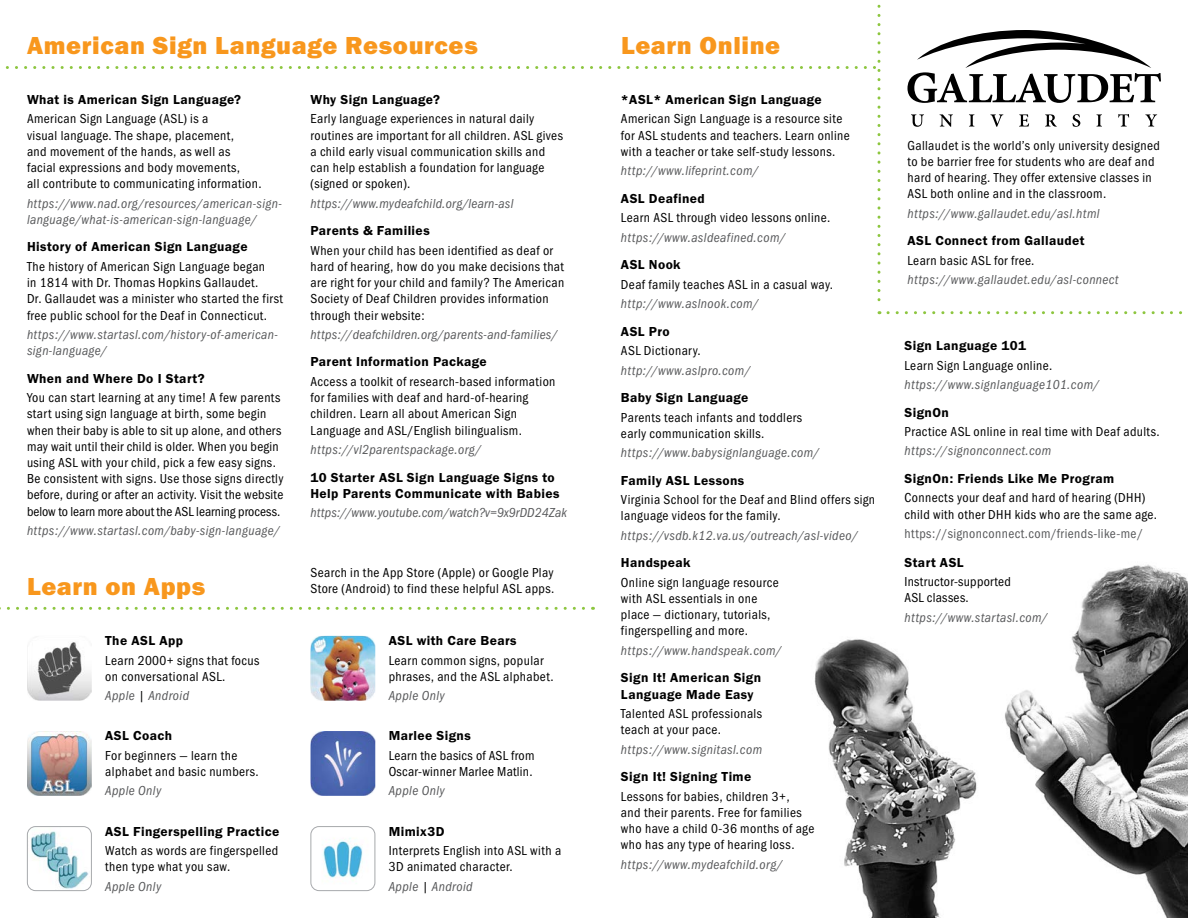
<style>
.page{position:relative;width:1188px;height:918px;background:#fff}
.page>*{position:absolute;margin:0;border:0;box-sizing:border-box;transform-origin:0 0}
.t1{font:25.5px "Franklin Gothic URW Hea";letter-spacing:.025em;color:#f8971d}
.t2{font:13.5px/16.2px "Franklin Gothic URW Con Boo";letter-spacing:.03em;color:#000}
.t3{font:13.5px/16.2px "Franklin Gothic URW Con Boo Ita";letter-spacing:.03em;color:#58595b}
.t4{font:13.5px/16.2px "Franklin Gothic URW Dem";letter-spacing:.03em;color:#000}
.t5{font:13.5px "Franklin Gothic URW Con Boo Ita";letter-spacing:.01em;color:#58595b}
.t6{font:13.5px "Franklin Gothic URW Con Boo";letter-spacing:.03em;color:#58595b}
.s1{color:#000}
</style>
<div class="page">
<img style="left:814px;top:639px;width:163px;height:279px">
<img style="left:1005px;top:564px;width:183px;height:354px">
<svg style="left:0;top:607px;width:584px;height:3px"></svg>
<img style="left:27px;top:642px;width:65px;height:59px">
<img style="left:27px;top:731px;width:65px;height:65px">
<svg style="left:27px;top:826px;width:65px;height:65px"></svg>
<img style="left:310px;top:636px;width:65px;height:65px">
<img style="left:310px;top:731px;width:65px;height:65px">
<svg style="left:310px;top:826px;width:66px;height:65px"></svg>
<svg style="left:5px;top:4px;width:1177px;height:310px"></svg>
<h1 class="t1" style="left:27px;top:29px;width:452px">American Sign Language Resources</h1>
<p class="t4" style="left:27px;top:91px;width:216px">What is American Sign Language?</p>
<p class="t2" style="left:27px;top:111px;width:236px">American Sign Language (ASL) is a<br>visual language. The shape, placement,<br>and movement of the hands, as well as facial expressions and body movements,<br>all contribute to communicating information.</p>
<p class="t3" style="left:27px;top:195px;width:256px">https://www.nad.org/resources/american-sign&shy;language/what-is-american-sign-language/</p>
<p class="t4" style="left:27px;top:239px;width:222px">History of American Sign Language</p>
<p class="t2" style="left:27px;top:258px;width:258px">The history of American Sign Language began<br>in 1814 with Dr. Thomas Hopkins Gallaudet.<br>Dr. Gallaudet was a minister who started the first free public school for the Deaf in Connecticut.</p>
<p class="t3" style="left:27px;top:327px;width:252px">https://www.startasl.com/history-of-american&shy;sign-language/</p>
<p class="t4" style="left:27px;top:370px;width:179px">When and Where Do I Start?</p>
<p class="t2" style="left:27px;top:389px;width:258px">You can start learning at any time! A few parents start using sign language at birth, some begin when their baby is able to sit up alone, and others may wait until their child is older. When you begin using ASL with your child, pick a few easy signs.<br>Be consistent with signs. Use those signs directly before, during or after an activity. Visit the website below to learn more about the ASL learning process.</p>
<p class="t3" style="left:27px;top:523px;width:254px">https://www.startasl.com/baby-sign-language/</p>
<p class="t4" style="left:310px;top:91px;width:131px">Why Sign Language?</p>
<p class="t2" style="left:310px;top:111px;width:254px">Early language experiences in natural daily routines are important for all children. ASL gives a child early visual communication skills and can help establish a foundation for language (signed or spoken).</p>
<p class="t3" style="left:310px;top:195px;width:204px">https://www.mydeafchild.org/learn-asl</p>
<p class="t4" style="left:310px;top:222px;width:121px">Parents &amp; Families</p>
<p class="t2" style="left:310px;top:242px;width:255px">When your child has been identified as deaf or hard of hearing, how do you make decisions that are right for your child and family? The American Society of Deaf Children provides information through their website:</p>
<p class="t3" style="left:310px;top:327px;width:248px">https://deafchildren.org/parents-and-families/</p>
<p class="t4" style="left:310px;top:354px;width:178px">Parent Information Package</p>
<p class="t2" style="left:310px;top:373px;width:246px">Access a toolkit of research-based information for families with deaf and hard-of-hearing children. Learn all about American Sign Language and ASL/English bilingualism.</p>
<p class="t3" style="left:310px;top:442px;width:172px">https://vl2parentspackage.org/</p>
<p class="t4" style="left:310px;top:469px;width:251px">10 Starter ASL Sign Language Signs to<br>Help Parents Communicate with Babies</p>
<p class="t5" style="left:310px;top:505px;width:258px">https://www.youtube.com/watch?v=9x9rDD24Zak</p>
<h1 class="t1" style="left:27px;top:570px;width:180px">Learn on Apps</h1>
<p class="t2" style="left:310px;top:564px;width:245px">Search in the App Store (Apple) or Google Play<br>Store (Android) to find these helpful ASL apps.</p>
<p class="t4" style="left:105px;top:632px;width:79px">The ASL App</p>
<p class="t2" style="left:105px;top:652px;width:156px">Learn 2000+ signs that focus on conversational ASL.</p>
<p class="t3" style="left:105px;top:688px;width:85px">Apple <span class="s1">|</span> Android</p>
<p class="t4" style="left:105px;top:728px;width:68px">ASL Coach</p>
<p class="t2" style="left:105px;top:747px;width:155px">For beginners — learn the alphabet and basic numbers.</p>
<p class="t3" style="left:105px;top:783px;width:58px">Apple Only</p>
<p class="t4" style="left:105px;top:823px;width:176px">ASL Fingerspelling Practice</p>
<p class="t2" style="left:105px;top:842px;width:174px">Watch as words are fingerspelled then type what you saw.</p>
<p class="t3" style="left:105px;top:878px;width:58px">Apple Only</p>
<p class="t4" style="left:389px;top:632px;width:129px">ASL with Care Bears</p>
<p class="t2" style="left:389px;top:652px;width:166px">Learn common signs, popular phrases, and the ASL alphabet.</p>
<p class="t3" style="left:389px;top:688px;width:58px">Apple Only</p>
<p class="t4" style="left:389px;top:728px;width:84px">Marlee Signs</p>
<p class="t2" style="left:389px;top:747px;width:147px">Learn the basics of ASL from<br>Oscar-winner Marlee Matlin.</p>
<p class="t3" style="left:389px;top:783px;width:58px">Apple Only</p>
<p class="t4" style="left:389px;top:823px;width:57px">Mimix3D</p>
<p class="t2" style="left:389px;top:842px;width:174px">Interprets English into ASL with a<br>3D animated character.</p>
<p class="t3" style="left:389px;top:878px;width:85px">Apple <span class="s1">|</span> Android</p>
<h1 class="t1" style="left:621px;top:29px;width:161px">Learn Online</h1>
<p class="t4" style="left:621px;top:91px;width:202px">*ASL* American Sign Language</p>
<p class="t2" style="left:621px;top:111px;width:230px">American Sign Language is a resource site for ASL students and teachers. Learn online with a teacher or take self-study lessons.</p>
<p class="t3" style="left:621px;top:163px;width:139px">http://www.lifeprint.com/</p>
<p class="t4" style="left:621px;top:190px;width:85px">ASL Deafined</p>
<p class="t2" style="left:621px;top:209px;width:211px">Learn ASL through video lessons online.</p>
<p class="t3" style="left:621px;top:229px;width:166px">https://www.asldeafined.com/</p>
<p class="t4" style="left:621px;top:256px;width:61px">ASL Nook</p>
<p class="t2" style="left:621px;top:276px;width:214px">Deaf family teaches ASL in a casual way.</p>
<p class="t3" style="left:621px;top:296px;width:139px">http://www.aslnook.com/</p>
<p class="t4" style="left:621px;top:323px;width:50px">ASL Pro</p>
<p class="t2" style="left:621px;top:342px;width:81px">ASL Dictionary.</p>
<p class="t3" style="left:621px;top:362px;width:131px">http://www.aslpro.com/</p>
<p class="t4" style="left:621px;top:389px;width:129px">Baby Sign Language</p>
<p class="t2" style="left:621px;top:409px;width:183px">Parents teach infants and toddlers early communication skills.</p>
<p class="t3" style="left:621px;top:445px;width:200px">https://www.babysignlanguage.com/</p>
<p class="t4" style="left:621px;top:472px;width:125px">Family ASL Lessons</p>
<p class="t2" style="left:621px;top:491px;width:256px">Virginia School for the Deaf and Blind offers sign language videos for the family.</p>
<p class="t3" style="left:621px;top:527px;width:238px">https://vsdb.k12.va.us/outreach/asl-video/</p>
<p class="t4" style="left:621px;top:555px;width:71px">Handspeak</p>
<p class="t2" style="left:621px;top:574px;width:159px">Online sign language resource with ASL essentials in one place — dictionary, tutorials, fingerspelling and more.</p>
<p class="t3" style="left:621px;top:642px;width:162px">https://www.handspeak.com/</p>
<p class="t4" style="left:621px;top:670px;width:142px">Sign It! American Sign<br>Language Made Easy</p>
<p class="t2" style="left:621px;top:705px;width:143px">Talented ASL professionals teach at your pace.</p>
<p class="t3" style="left:621px;top:741px;width:143px">https://www.signitasl.com</p>
<p class="t4" style="left:621px;top:768px;width:132px">Sign It! Signing Time</p>
<p class="t2" style="left:621px;top:788px;width:195px">Lessons for babies, children 3+,<br>and their parents. Free for families who have a child 0-36 months of age who has any type of hearing loss.</p>
<p class="t3" style="left:621px;top:856px;width:163px">https://www.mydeafchild.org/</p>
<p class="t2" style="left:908px;top:137px;width:254px">Gallaudet is the world’s only university designed to be barrier free for students who are deaf and hard of hearing. They offer extensive classes in ASL both online and in the classroom.</p>
<p class="t3" style="left:908px;top:205px;width:194px">https://www.gallaudet.edu/asl.html</p>
<p class="t4" style="left:908px;top:232px;width:179px">ASL Connect from Gallaudet</p>
<p class="t2" style="left:908px;top:252px;width:129px">Learn basic ASL for free.</p>
<p class="t3" style="left:908px;top:272px;width:213px">https://www.gallaudet.edu/asl-connect</p>
<p class="t4" style="left:904px;top:337px;width:123px">Sign Language 101</p>
<p class="t2" style="left:904px;top:357px;width:149px">Learn Sign Language online.</p>
<p class="t3" style="left:904px;top:377px;width:196px">https://www.signlanguage101.com/</p>
<p class="t4" style="left:904px;top:404px;width:46px">SignOn</p>
<p class="t2" style="left:904px;top:423px;width:257px">Practice ASL online in real time with Deaf adults.</p>
<p class="t3" style="left:904px;top:443px;width:148px">https://signonconnect.com</p>
<p class="t4" style="left:904px;top:470px;width:211px">SignOn: Friends Like Me Program</p>
<p class="t2" style="left:904px;top:490px;width:254px">Connects your deaf and hard of hearing (DHH) child with other DHH kids who are the same age.</p>
<p class="t6" style="left:904px;top:525px;width:240px">https://signonconnect.com/friends-like-me/</p>
<p class="t4" style="left:904px;top:554px;width:61px">Start ASL</p>
<p class="t2" style="left:904px;top:573px;width:108px">Instructor-supported<br>ASL classes.</p>
<p class="t3" style="left:904px;top:609px;width:145px">https://www.startasl.com/</p>
</div>
